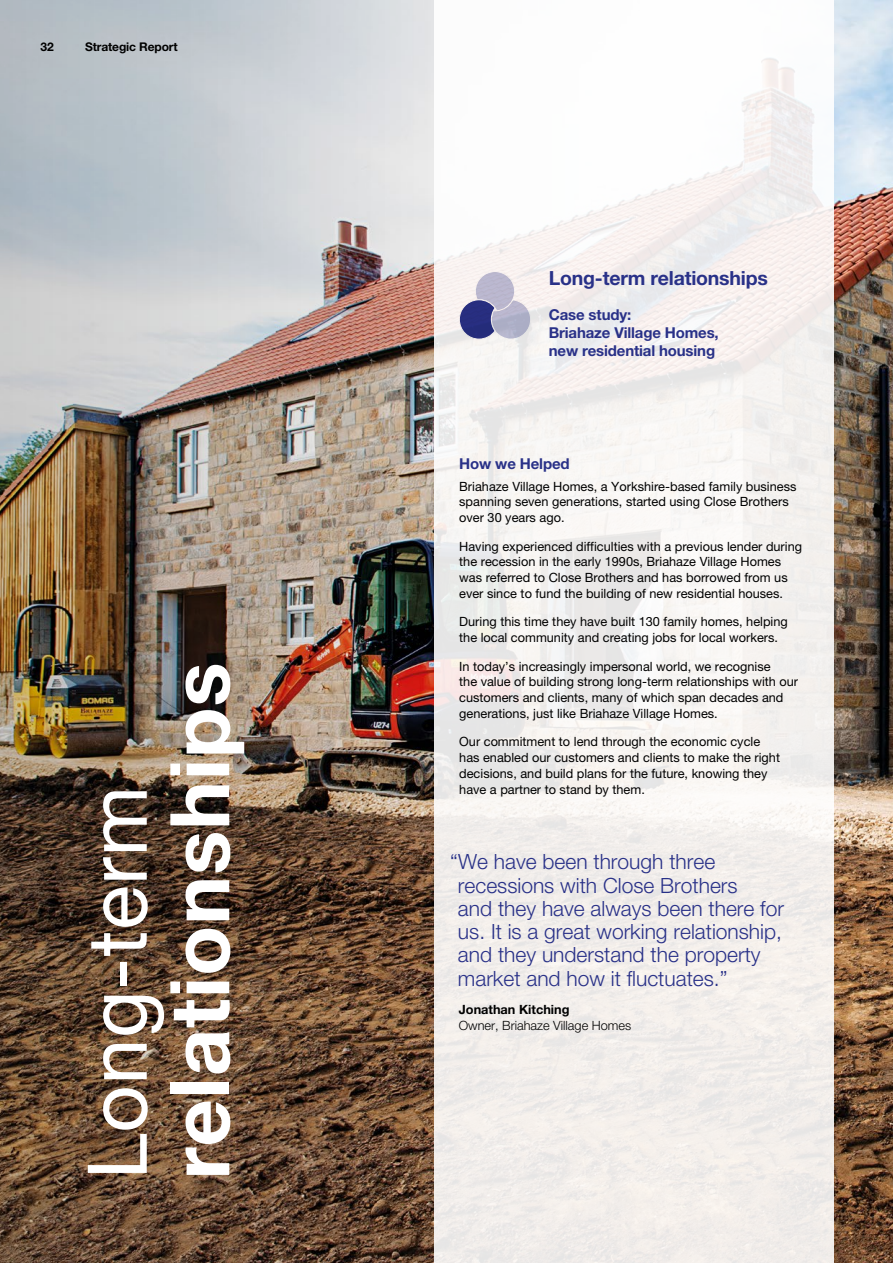
<style>
.page{position:relative;width:893px;height:1263px;background:#fff}
.page>*{position:absolute;margin:0;border:0;box-sizing:border-box;transform-origin:0 0}
.t1{font:700 82.5px "Helvetica Neue LT Std";letter-spacing:.01em;color:#fff}
.t2{font:82.5px "Helvetica Neue LT Std";letter-spacing:.01em;color:#fff}
.t3{font:300 21px/23.2px "Helvetica Neue LT Std";color:#293188}
.t4{font:700 19.5px "Helvetica Neue LT Std";letter-spacing:-.01em;color:#293188}
.t5{font:700 15px/18px "Helvetica Neue LT Std";letter-spacing:-.01em;color:#293188}
.t6{font:12.75px/15.8px "Helvetica Neue LT Std";color:#000}
.t7{font:300 12.75px "Helvetica Neue LT Std";color:#000}
.t8{font:700 12.75px "Helvetica Neue LT Std";color:#000}
.t9{font:700 12px "Helvetica Neue LT Std";letter-spacing:-.01em;color:#000}
</style>
<div class="page">
<img style="left:833px;top:0;width:60px;height:1263px">
<img style="left:0;top:0;width:434px;height:1263px">
<svg style="left:434px;top:58px;width:399px;height:1205px;fill:#f4f0ed"></svg>
<svg style="left:459px;top:271px;width:72px;height:69px"></svg>
<p class="t9" style="left:40px;top:39px;width:15px">32</p>
<p class="t9" style="left:85px;top:39px;width:94px">Strategic Report</p>
<h1 class="t1" style="left:149px;top:1179px;width:518px;rotate:-90deg">relationships</h1>
<h1 class="t2" style="left:68px;top:1179px;width:395px;rotate:-90deg">Long-term</h1>
<h3 class="t4" style="left:549px;top:266px;width:221px">Long-term relationships</h3>
<p class="t5" style="left:549px;top:306px;width:171px">Case study:<br>Briahaze Village Homes, new residential housing</p>
<p class="t5" style="left:459px;top:454px;width:112px">How we Helped</p>
<p class="t6" style="left:459px;top:478px;width:339px">Briahaze Village Homes, a Yorkshire-based family business spanning seven generations, started using Close Brothers over 30 years ago.</p>
<p class="t6" style="left:459px;top:538px;width:344px">Having experienced difficulties with a previous lender during the recession in the early 1990s, Briahaze Village Homes was referred to Close Brothers and has borrowed from us ever since to fund the building of new residential houses.</p>
<p class="t6" style="left:459px;top:614px;width:330px">During this time they have built 130 family homes, helping the local community and creating jobs for local workers.</p>
<p class="t6" style="left:459px;top:658px;width:340px">In today’s increasingly impersonal world, we recognise<br>the value of building strong long-term relationships with our customers and clients, many of which span decades and generations, just like Briahaze Village Homes.</p>
<p class="t6" style="left:459px;top:734px;width:322px">Our commitment to lend through the economic cycle has enabled our customers and clients to make the right decisions, and build plans for the future, knowing they have a partner to stand by them.</p>
<h2 class="t3" style="left:458px;top:850px;width:328px;text-indent:-8px">“We have been through three recessions with Close Brothers<br>and they have always been there for us. It is a great working relationship, and they understand the property market and how it fluctuates.”</h2>
<p class="t8" style="left:459px;top:1002px;width:112px">Jonathan Kitching</p>
<p class="t7" style="left:459px;top:1017px;width:174px">Owner, Briahaze Village Homes</p>
</div>
